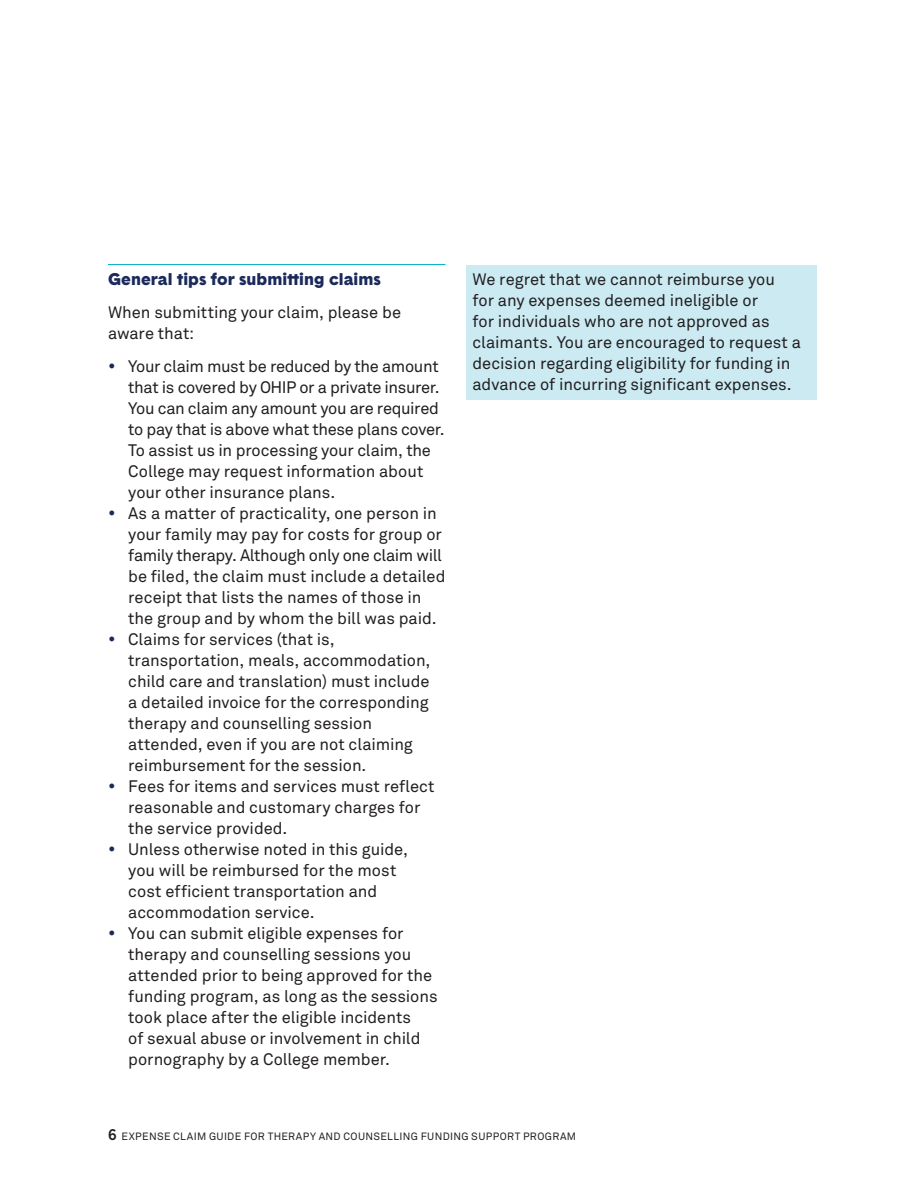
<style>
.page{position:relative;width:918px;height:1188px;background:#fff}
.page>*{position:absolute;margin:0;border:0;box-sizing:border-box;transform-origin:0 0}
.Body_-_Bullet_List_R{font:16.5px/21px "Akkurat Pro";letter-spacing:-.005em;color:#231f20}
.Body-Background-Blue{font:16.5px/21px "Akkurat Pro";color:#231f20}
.Body{font:16.5px/21px "Akkurat Pro";letter-spacing:-.005em;color:#231f20}
.Body-Subhead_rule{font:900 16.5px "Basetica";letter-spacing:.005em;color:#1b2a5b}
.t1{font:10.5px "Akkurat Pro";letter-spacing:.035em;color:#231f20}
.s1{font-family:"Basetica";font-weight:500;font-size:15px}
</style>
<div class="page">
<div style="left:466px;top:265px;width:351px;height:135px;background:#cbeaf2"></div>
<hr style="left:108px;top:264px;width:338px;height:1px;background:#00aecb">
<h3 class="Body-Subhead_rule" style="left:108px;top:267px;width:274px">General tips for submitting claims</h3>
<p class="Body" style="left:108px;top:302px;width:295px">When submitting your claim, please be aware that:</p>
<p class="Body_-_Bullet_List_R" style="left:128px;top:356px;width:318px">Your claim must be reduced by the amount that is covered by OHIP or a private insurer.<br>You can claim any amount you are required to pay that is above what these plans cover.<br>To assist us in processing your claim, the College may request information about your other insurance plans.</p>
<p class="Body_-_Bullet_List_R" style="left:128px;top:503px;width:319px">As a matter of practicality, one person in your family may pay for costs for group or family therapy. Although only one claim will be filed, the claim must include a detailed receipt that lists the names of those in the group and by whom the bill was paid.</p>
<p class="Body_-_Bullet_List_R" style="left:128px;top:629px;width:304px">Claims for services (that is, transportation, meals, accommodation, child care and translation) must include a detailed invoice for the corresponding therapy and counselling session attended, even if you are not claiming reimbursement for the session.</p>
<p class="Body_-_Bullet_List_R" style="left:128px;top:776px;width:308px">Fees for items and services must reflect reasonable and customary charges for the service provided.</p>
<p class="Body_-_Bullet_List_R" style="left:128px;top:839px;width:281px">Unless otherwise noted in this guide, you will be reimbursed for the most cost efficient transportation and accommodation service.</p>
<p class="Body_-_Bullet_List_R" style="left:128px;top:923px;width:311px">You can submit eligible expenses for therapy and counselling sessions you attended prior to being approved for the funding program, as long as the sessions took place after the eligible incidents<br>of sexual abuse or involvement in child pornography by a College member.</p>
<p class="Body-Background-Blue" style="left:472px;top:269px;width:330px">We regret that we cannot reimburse you<br>for any expenses deemed ineligible or<br>for individuals who are not approved as claimants. You are encouraged to request a decision regarding eligibility for funding in advance of incurring significant expenses.</p>
<p class="t1" style="left:108px;top:1130px;width:470px"><span class="s1">6</span> EXPENSE CLAIM GUIDE FOR THERAPY AND COUNSELLING FUNDING SUPPORT PROGRAM</p>
</div>
